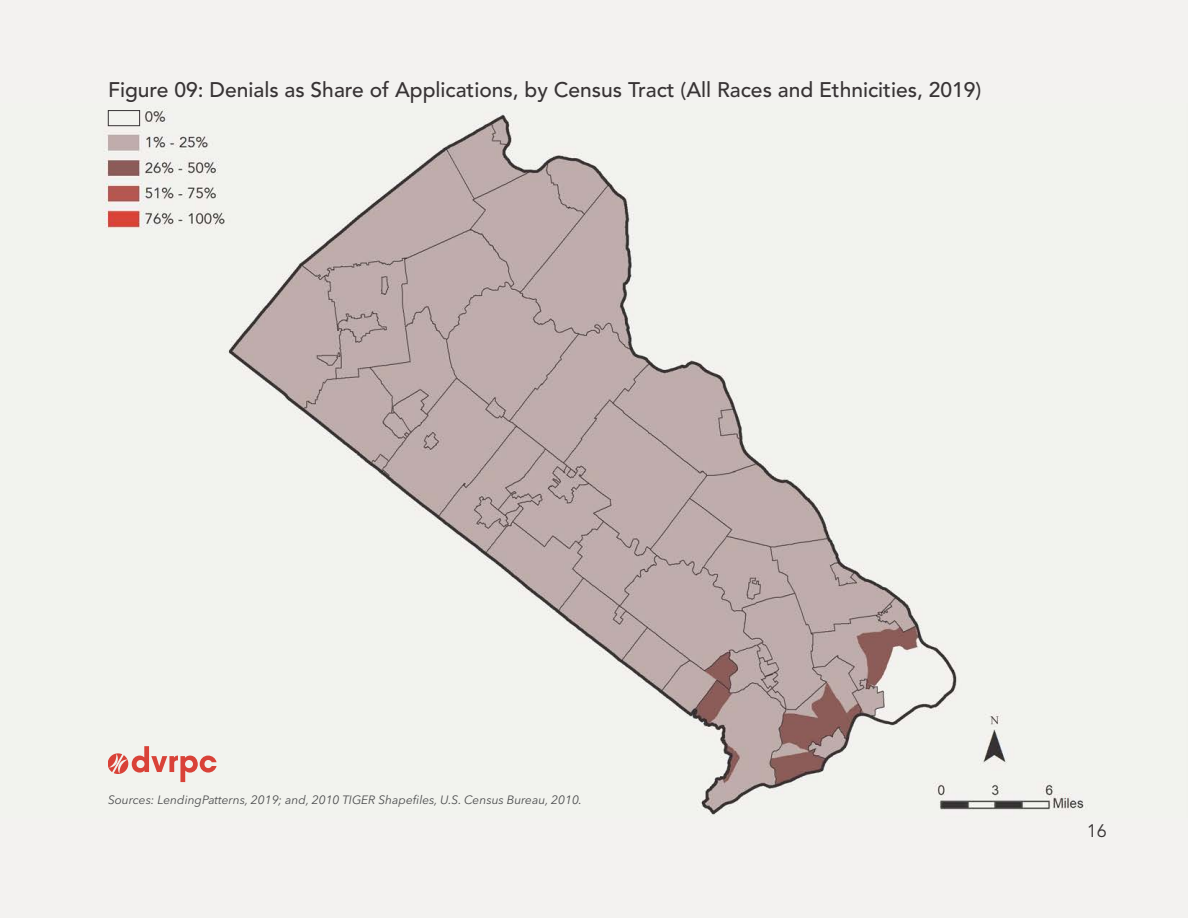
<style>
.page{position:relative;width:1188px;height:918px;background:#f3f2f0}
.page>*{position:absolute;margin:0;border:0;box-sizing:border-box;transform-origin:0 0}
.t1{font:500 21px "Avenir LT Std";color:#373334}
.t2{font:18px "Avenir LT Std";color:#373334}
.Sources{font:italic 12px "Avenir Next LT Pro";color:#4b4c4d}
</style>
<div class="page">
<img style="left:104px;top:108px;width:980px;height:708px">
<div style="left:108px;top:110px;width:32px;height:16px;border:1px solid #373334"></div>
<svg style="left:108px;top:746px;width:109px;height:36px"></svg>
<p class="t1" style="left:108px;top:77px;width:875px">Figure 09: Denials as Share of Applications, by Census Tract (All Races and Ethnicities, 2019)</p>
<p class="Sources" style="left:108px;top:792px;width:476px">Sources: LendingPatterns, 2019; and, 2010 TIGER Shapefiles, U.S. Census Bureau, 2010.</p>
<p class="t2" style="left:1087px;top:820px;width:22px">16</p>
</div>
